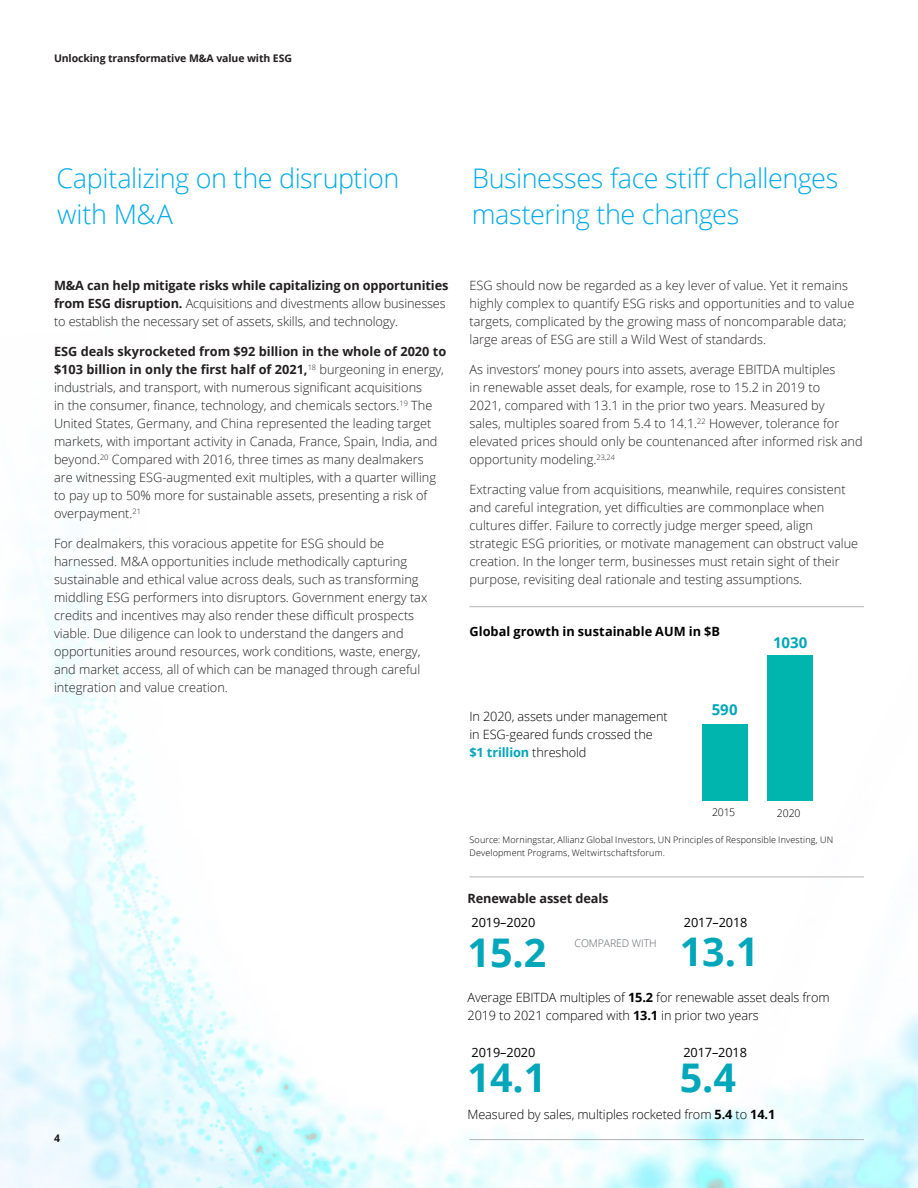
<style>
.page{position:relative;width:918px;height:1188px;background:#fff}
.page>*{position:absolute;margin:0;border:0;box-sizing:border-box;transform-origin:0 0}
.t1{font:700 39.6px "Open Sans";color:#00a6b9}
.Story_heading_light{font:300 27px/36px "Open Sans";letter-spacing:-.015em;color:#00abe7}
.Chart_Table_small_ke{font:700 15px "Open Sans";letter-spacing:.01em;color:#00a6b9}
.Body_Text{font:300 12.75px/18px "Open Sans";color:#231f20}
.t2{font:300 12.75px/18px "Open Sans";letter-spacing:-.01em;color:#010101}
.t3{font:12.75px "Open Sans";letter-spacing:-.01em;color:#010101}
.Chart_Table_heading{font:700 12.75px "Open Sans";letter-spacing:.005em;color:#010101}
.t4{font:700 12.75px "Open Sans";letter-spacing:-.01em;color:#231f20}
.Brochure_title___Lef{font:700 10.5px "Open Sans";letter-spacing:-.01em;color:#231f20}
.t5{font:300 10.5px "Open Sans";letter-spacing:-.01em;color:#5f6369}
.Chart_Table_small_ke-2{font:300 10.5px "Open Sans";letter-spacing:-.005em;color:#010101}
.Brochure_title___Lef-2{font:700 10.5px "Open Sans";color:#171615}
.Chart_Table_small_ke-3{font:300 9px/13.5px "Open Sans";letter-spacing:.015em;color:#010101}
.s1{font-weight:700}
.s2{font-weight:700;color:#00a6b9}
</style>
<div class="page">
<img style="left:0;top:537px;width:918px;height:651px">
<div style="left:703px;top:724px;width:45px;height:77px;background:#00b5ae"></div>
<div style="left:768px;top:655px;width:45px;height:146px;background:#00b5ae"></div>
<hr style="left:470px;top:606px;width:394px;height:1px;background:#b1b4b5">
<hr style="left:470px;top:877px;width:394px;height:1px;background:#b1b4b5">
<hr style="left:470px;top:1139px;width:394px;height:1px;background:#b1b4b5">
<p class="Brochure_title___Lef" style="left:54px;top:51px;width:239px">Unlocking transformative M&amp;A value with ESG</p>
<p class="Story_heading_light" style="left:57px;top:159px;width:344px">Capitalizing on the disruption with M&amp;A</p>
<p class="Body_Text" style="left:54px;top:276px;width:396px"><span class="s1">M&amp;A can help mitigate risks while capitalizing on opportunities from ESG disruption.</span> Acquisitions and divestments allow businesses to establish the necessary set of assets, skills, and technology.</p>
<p class="Body_Text" style="left:54px;top:342px;width:394px"><span class="s1">ESG deals skyrocketed from $92 billion in the whole of 2020 to $103 billion in only the first half of 2021,</span><sup>18</sup> burgeoning in energy, industrials, and transport, with numerous significant acquisitions<br>in the consumer, finance, technology, and chemicals sectors.<sup>19</sup> The United States, Germany, and China represented the leading target markets, with important activity in Canada, France, Spain, India, and beyond.<sup>20</sup> Compared with 2016, three times as many dealmakers<br>are witnessing ESG-augmented exit multiples, with a quarter willing to pay up to 50% more for sustainable assets, presenting a risk of overpayment.<sup>21</sup></p>
<p class="Body_Text" style="left:54px;top:534px;width:375px">For dealmakers, this voracious appetite for ESG should be harnessed. M&amp;A opportunities include methodically capturing sustainable and ethical value across deals, such as transforming middling ESG performers into disruptors. Government energy tax credits and incentives may also render these difficult prospects viable. Due diligence can look to understand the dangers and opportunities around resources, work conditions, waste, energy, and market access, all of which can be managed through careful integration and value creation.</p>
<p class="Story_heading_light" style="left:472px;top:159px;width:368px">Businesses face stiff challenges mastering the changes</p>
<p class="Body_Text" style="left:470px;top:276px;width:386px">ESG should now be regarded as a key lever of value. Yet it remains highly complex to quantify ESG risks and opportunities and to value targets, complicated by the growing mass of noncomparable data; large areas of ESG are still a Wild West of standards.</p>
<p class="Body_Text" style="left:470px;top:360px;width:395px">As investors’ money pours into assets, average EBITDA multiples<br>in renewable asset deals, for example, rose to 15.2 in 2019 to<br>2021, compared with 13.1 in the prior two years. Measured by<br>sales, multiples soared from 5.4 to 14.1.<sup>22</sup> However, tolerance for elevated prices should only be countenanced after informed risk and opportunity modeling.<sup>23,24</sup></p>
<p class="Body_Text" style="left:470px;top:480px;width:390px">Extracting value from acquisitions, meanwhile, requires consistent and careful integration, yet difficulties are commonplace when cultures differ. Failure to correctly judge merger speed, align strategic ESG priorities, or motivate management can obstruct value creation. In the longer term, businesses must retain sight of their purpose, revisiting deal rationale and testing assumptions.</p>
<p class="Chart_Table_heading" style="left:470px;top:623px;width:252px">Global growth in sustainable AUM in $B</p>
<p class="t2" style="left:470px;top:707px;width:200px">In 2020, assets under management in ESG-geared funds crossed the <span class="s2">$1 trillion</span> threshold</p>
<p class="Chart_Table_small_ke" style="left:712px;top:699px;width:28px">590</p>
<p class="Chart_Table_small_ke" style="left:773px;top:632px;width:36px">1030</p>
<p class="Brochure_title___Lef-2" style="left:54px;top:1131px;width:7px">4</p>
<p class="Chart_Table_small_ke-2" style="left:712px;top:805px;width:25px">2015</p>
<p class="Chart_Table_small_ke-2" style="left:777px;top:806px;width:25px">2020</p>
<p class="Chart_Table_small_ke-3" style="left:470px;top:833px;width:365px">Source: Morningstar, Allianz Global Investors, UN Principles of Responsible Investing, UN<br>Development Programs, Weltwirtschaftsforum.</p>
<p class="t4" style="left:468px;top:889px;width:143px">Renewable asset deals</p>
<p class="t3" style="left:472px;top:914px;width:65px">2019–2020</p>
<p class="t3" style="left:684px;top:914px;width:65px">2017–2018</p>
<p class="t1" style="left:468px;top:925px;width:80px">15.2</p>
<p class="t5" style="left:575px;top:936px;width:84px">COMPARED WITH</p>
<p class="t1" style="left:680px;top:924px;width:80px">13.1</p>
<p class="t2" style="left:468px;top:988px;width:364px">Average EBITDA multiples of <span class="s1">15.2</span> for renewable asset deals from<br>2019 to 2021 compared with <span class="s1">13.1</span> in prior two years</p>
<p class="t3" style="left:472px;top:1043px;width:65px">2019–2020</p>
<p class="t1" style="left:468px;top:1049px;width:80px">14.1</p>
<p class="t3" style="left:683px;top:1043px;width:65px">2017–2018</p>
<p class="t1" style="left:680px;top:1049px;width:58px">5.4</p>
<p class="t2" style="left:468px;top:1105px;width:309px">Measured by sales, multiples rocketed from <span class="s1">5.4</span> to <span class="s1">14.1</span></p>
</div>
